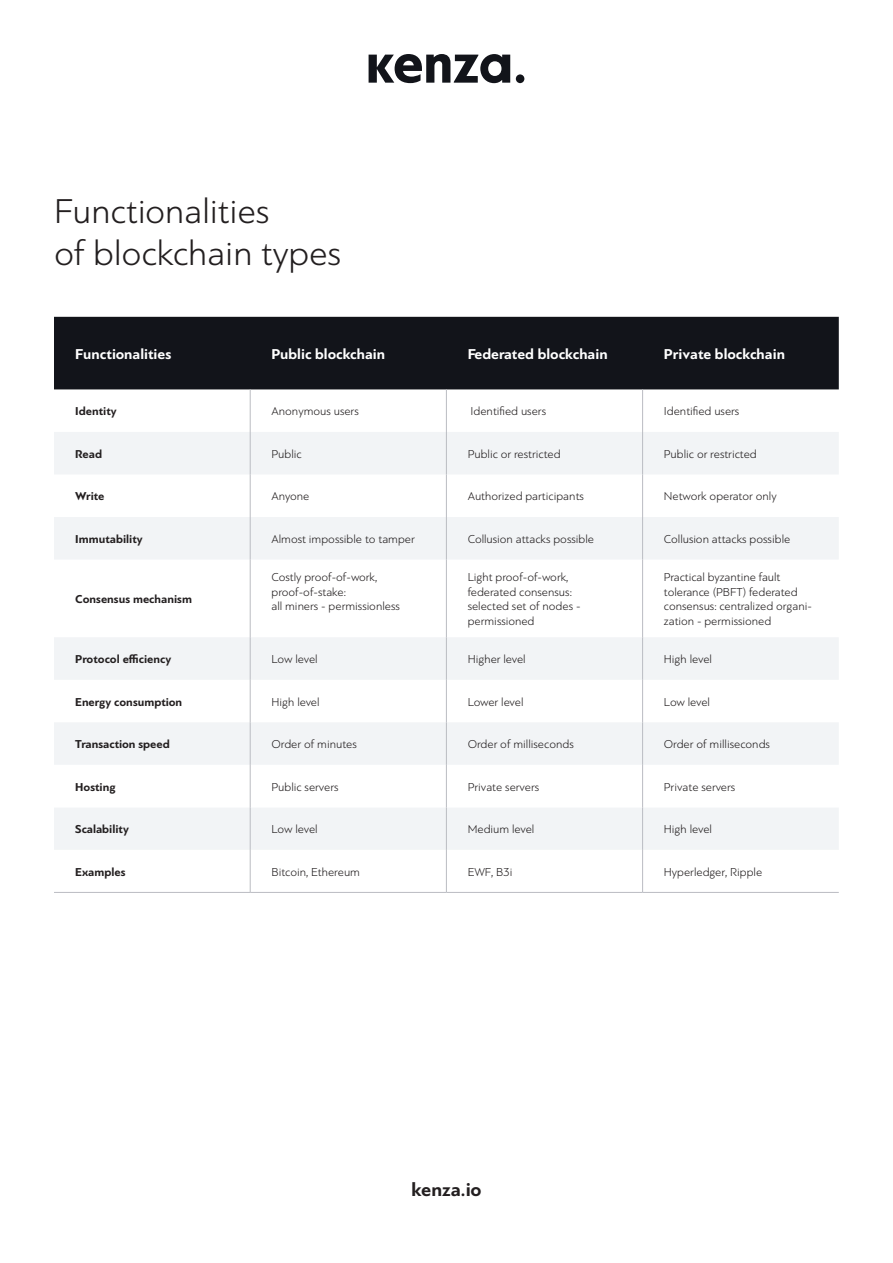
<style>
.page{position:relative;width:893px;height:1263px;background:#fff}
.page>*{position:absolute;margin:0;border:0;box-sizing:border-box;transform-origin:0 0}
.Headline_2{font:300 36px "PF Bague Sans Pro";color:#231f20}
.Zitatname{font:700 19.5px "PF Bague Sans Pro";color:#231f20}
.t1{font:700 15px "PF Bague Sans Pro";color:#fff}
.t2{font:300 12px/14.4px "PF Bague Sans Pro";color:#231f20}
.t3{font:700 12px "PF Bague Sans Pro";color:#231f20}
</style>
<div class="page">
<div style="left:54px;top:317px;width:785px;height:72px;background:#12141a"></div>
<svg style="left:54px;top:432px;width:785px;height:205px"></svg>
<svg style="left:54px;top:637px;width:785px;height:128px;fill:#f2f4f6"></svg>
<svg style="left:54px;top:765px;width:785px;height:127px"></svg>
<hr style="left:250px;top:637px;width:1px;height:43px;background:#babcc2">
<hr style="left:446px;top:637px;width:1px;height:43px;background:#babcc2">
<hr style="left:642px;top:637px;width:1px;height:43px;background:#babcc2">
<hr style="left:250px;top:722px;width:1px;height:43px;background:#babcc2">
<hr style="left:446px;top:722px;width:1px;height:43px;background:#babcc2">
<hr style="left:642px;top:722px;width:1px;height:43px;background:#babcc2">
<hr style="left:250px;top:389px;width:1px;height:43px;background:#babcc2">
<hr style="left:446px;top:389px;width:1px;height:43px;background:#babcc2">
<hr style="left:642px;top:389px;width:1px;height:43px;background:#babcc2">
<hr style="left:250px;top:432px;width:1px;height:42px;background:#babcc2">
<hr style="left:446px;top:432px;width:1px;height:42px;background:#babcc2">
<hr style="left:642px;top:432px;width:1px;height:42px;background:#babcc2">
<hr style="left:250px;top:474px;width:1px;height:43px;background:#babcc2">
<hr style="left:446px;top:474px;width:1px;height:43px;background:#babcc2">
<hr style="left:642px;top:474px;width:1px;height:43px;background:#babcc2">
<hr style="left:250px;top:517px;width:1px;height:42px;background:#babcc2">
<hr style="left:446px;top:517px;width:1px;height:42px;background:#babcc2">
<hr style="left:642px;top:517px;width:1px;height:42px;background:#babcc2">
<hr style="left:250px;top:559px;width:1px;height:78px;background:#babcc2">
<hr style="left:446px;top:559px;width:1px;height:78px;background:#babcc2">
<hr style="left:642px;top:559px;width:1px;height:78px;background:#babcc2">
<hr style="left:250px;top:765px;width:1px;height:42px;background:#babcc2">
<hr style="left:446px;top:765px;width:1px;height:42px;background:#babcc2">
<hr style="left:642px;top:765px;width:1px;height:42px;background:#babcc2">
<hr style="left:250px;top:807px;width:1px;height:43px;background:#babcc2">
<hr style="left:446px;top:807px;width:1px;height:43px;background:#babcc2">
<hr style="left:642px;top:807px;width:1px;height:43px;background:#babcc2">
<hr style="left:250px;top:850px;width:1px;height:42px;background:#babcc2">
<hr style="left:446px;top:850px;width:1px;height:42px;background:#babcc2">
<hr style="left:642px;top:850px;width:1px;height:42px;background:#babcc2">
<hr style="left:250px;top:680px;width:1px;height:42px;background:#babcc2">
<hr style="left:446px;top:680px;width:1px;height:42px;background:#babcc2">
<hr style="left:642px;top:680px;width:1px;height:42px;background:#babcc2">
<hr style="left:54px;top:892px;width:196px;height:1px;background:#babcc2">
<hr style="left:250px;top:892px;width:196px;height:1px;background:#babcc2">
<hr style="left:446px;top:892px;width:197px;height:1px;background:#babcc2">
<hr style="left:643px;top:892px;width:196px;height:1px;background:#babcc2">
<svg style="left:369px;top:54px;width:155px;height:29px"></svg>
<p class="Headline_2" style="left:54px;top:190px;width:217px">Functionalities</p>
<p class="Headline_2" style="left:54px;top:232px;width:289px">of blockchain types</p>
<p class="t1" style="left:75px;top:345px;width:98px">Functionalities</p>
<p class="t1" style="left:271px;top:345px;width:115px">Public blockchain</p>
<p class="t1" style="left:468px;top:345px;width:142px">Federated blockchain</p>
<p class="t1" style="left:664px;top:345px;width:123px">Private blockchain</p>
<p class="t3" style="left:75px;top:404px;width:43px">Identity</p>
<p class="t2" style="left:271px;top:404px;width:89px">Anonymous users</p>
<p class="t2" style="left:471px;top:404px;width:77px">Identified users</p>
<p class="t2" style="left:664px;top:404px;width:77px">Identified users</p>
<p class="t3" style="left:75px;top:446px;width:28px">Read</p>
<p class="t2" style="left:271px;top:447px;width:32px">Public</p>
<p class="t2" style="left:468px;top:447px;width:94px">Public or restricted</p>
<p class="t2" style="left:664px;top:447px;width:94px">Public or restricted</p>
<p class="t3" style="left:75px;top:489px;width:31px">Write</p>
<p class="t2" style="left:271px;top:489px;width:39px">Anyone</p>
<p class="t2" style="left:468px;top:489px;width:118px">Authorized participants</p>
<p class="t2" style="left:664px;top:489px;width:114px">Network operator only</p>
<p class="t3" style="left:75px;top:531px;width:69px">Immutability</p>
<p class="t2" style="left:271px;top:532px;width:145px">Almost impossible to tamper</p>
<p class="t2" style="left:468px;top:532px;width:128px">Collusion attacks possible</p>
<p class="t2" style="left:664px;top:532px;width:128px">Collusion attacks possible</p>
<p class="t3" style="left:75px;top:592px;width:118px">Consensus mechanism</p>
<p class="t2" style="left:271px;top:570px;width:107px">Costly proof-of-work,</p>
<p class="t2" style="left:271px;top:584px;width:76px">proof-of-stake:</p>
<p class="t2" style="left:271px;top:599px;width:130px">all miners - permissionless</p>
<p class="t2" style="left:468px;top:570px;width:102px">Light proof-of-work,</p>
<p class="t2" style="left:468px;top:584px;width:106px">federated consensus:</p>
<p class="t2" style="left:468px;top:599px;width:114px">selected set of nodes -</p>
<p class="t2" style="left:468px;top:613px;width:68px">permissioned</p>
<p class="t2" style="left:664px;top:570px;width:118px">Practical byzantine fault</p>
<p class="t2" style="left:664px;top:584px;width:150px">tolerance (PBFT) federated consensus: centralized organi&shy;zation - permissioned</p>
<p class="t3" style="left:75px;top:652px;width:98px">Protocol efficiency</p>
<p class="t2" style="left:271px;top:652px;width:48px">Low level</p>
<p class="t2" style="left:468px;top:652px;width:60px">Higher level</p>
<p class="t2" style="left:664px;top:652px;width:50px">High level</p>
<p class="t3" style="left:75px;top:694px;width:109px">Energy consumption</p>
<p class="t2" style="left:271px;top:694px;width:50px">High level</p>
<p class="t2" style="left:468px;top:694px;width:57px">Lower level</p>
<p class="t2" style="left:664px;top:694px;width:48px">Low level</p>
<p class="t3" style="left:75px;top:737px;width:96px">Transaction speed</p>
<p class="t2" style="left:271px;top:737px;width:87px">Order of minutes</p>
<p class="t2" style="left:468px;top:737px;width:108px">Order of milliseconds</p>
<p class="t2" style="left:664px;top:737px;width:108px">Order of milliseconds</p>
<p class="t3" style="left:75px;top:779px;width:42px">Hosting</p>
<p class="t2" style="left:271px;top:779px;width:69px">Public servers</p>
<p class="t2" style="left:468px;top:779px;width:73px">Private servers</p>
<p class="t2" style="left:664px;top:779px;width:73px">Private servers</p>
<p class="t3" style="left:75px;top:822px;width:55px">Scalability</p>
<p class="t2" style="left:271px;top:822px;width:48px">Low level</p>
<p class="t2" style="left:468px;top:822px;width:68px">Medium level</p>
<p class="t2" style="left:664px;top:822px;width:50px">High level</p>
<p class="t3" style="left:75px;top:864px;width:52px">Examples</p>
<p class="t2" style="left:271px;top:864px;width:90px">Bitcoin, Ethereum</p>
<p class="t2" style="left:468px;top:864px;width:46px">EWF, B3i</p>
<p class="t2" style="left:664px;top:864px;width:100px">Hyperledger, Ripple</p>
<p class="Zitatname" style="left:411px;top:1178px;width:72px">kenza.io</p>
</div>
